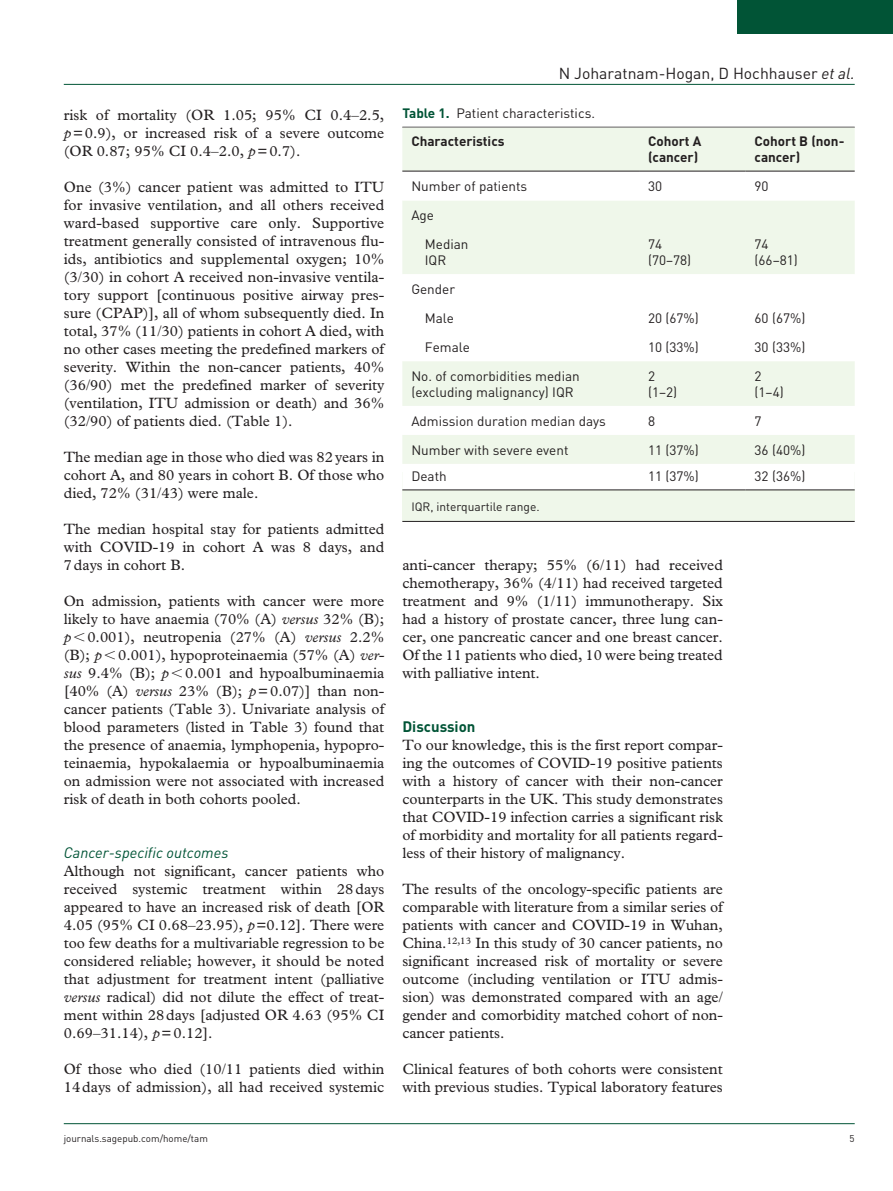
<style>
.page{position:relative;width:893px;height:1191px;background:#fff}
.page>*{position:absolute;margin:0;border:0;box-sizing:border-box;transform-origin:0 0}
.t1{font:15.75px "DIN";color:#231f20}
.t2{font:15px/18px "Plantin Std";color:#231f20;text-align:justify}
.t3{font:italic 15px "DIN";color:#015436}
.t4{font:700 15px "DIN";color:#015436}
.t5{font:13.5px/15.8px "DIN";color:#231f20}
.t6{font:700 13.5px/15.8px "DIN";color:#231f20}
.t7{font:12px "DIN";color:#231f20}
.t8{font:9.75px "DIN";color:#231f20}
.s1{font-style:italic}
.s2{font-weight:700;color:#015436}
.s3{font-weight:700}
</style>
<div class="page">
<hr style="left:64px;top:84px;width:791px;height:1px;background:#015436">
<hr style="left:64px;top:1123px;width:791px;height:1px;background:#015436">
<div style="left:738px;top:0;width:155px;height:34px;background:#015436"></div>
<div style="left:402px;top:472px;width:453px;height:48px;background:#eff7ea"></div>
<hr style="left:402px;top:127px;width:453px;height:1px;background:#231f20">
<hr style="left:402px;top:521px;width:453px;height:1px;background:#231f20">
<div style="left:402px;top:128px;width:453px;height:43px;background:#eff7ea"></div>
<div style="left:402px;top:201px;width:453px;height:73px;background:#eff7ea"></div>
<svg style="left:402px;top:361px;width:453px;height:128px;fill:#eff7ea"></svg>
<hr style="left:402px;top:171px;width:237px;height:1px;background:#231f20">
<hr style="left:639px;top:171px;width:107px;height:1px;background:#231f20">
<hr style="left:746px;top:171px;width:109px;height:1px;background:#231f20">
<hr style="left:402px;top:489px;width:237px;height:1px;background:#231f20">
<hr style="left:639px;top:489px;width:107px;height:1px;background:#231f20">
<hr style="left:746px;top:489px;width:109px;height:1px;background:#231f20">
<p class="t2" style="left:64px;top:106px;width:322px">risk of mortality (OR 1.05; 95% CI 0.4–2.5, <span class="s1">p</span>=0.9), or increased risk of a severe outcome (OR 0.87; 95% CI 0.4–2.0, <span class="s1">p</span>=0.7).</p>
<p class="t2" style="left:64px;top:178px;width:322px">One (3%) cancer patient was admitted to ITU for invasive ventilation, and all others received ward-based supportive care only. Supportive treatment generally consisted of intravenous flu&shy;ids, antibiotics and supplemental oxygen; 10% (3/30) in cohort A received non-invasive ventila&shy;tory support [continuous positive airway pres&shy;sure (CPAP)], all of whom subsequently died. In total, 37% (11/30) patients in cohort A died, with no other cases meeting the predefined markers of severity. Within the non-cancer patients, 40% (36/90) met the predefined marker of severity (ventilation, ITU admission or death) and 36% (32/90) of patients died. (Table 1).</p>
<p class="t2" style="left:64px;top:448px;width:322px">The median age in those who died was 82years in cohort A, and 80 years in cohort B. Of those who died, 72% (31/43) were male.</p>
<p class="t2" style="left:64px;top:520px;width:322px">The median hospital stay for patients admitted with COVID-19 in cohort A was 8 days, and 7days in cohort B.</p>
<p class="t2" style="left:64px;top:592px;width:322px">On admission, patients with cancer were more likely to have anaemia (70% (A) <span class="s1">versus</span> 32% (B); <span class="s1">p</span> 0.001), neutropenia (27% (A) <span class="s1">versus</span> 2.2% (B); <span class="s1">p</span> 0.001), hypoproteinaemia (57% (A) <span class="s1">ver&shy;sus</span> 9.4% (B); <span class="s1">p</span> 0.001 and hypoalbuminaemia [40% (A) <span class="s1">versus</span> 23% (B); <span class="s1">p</span>=0.07)] than non&shy;cancer patients (Table 3). Univariate analysis of blood parameters (listed in Table 3) found that the presence of anaemia, lymphopenia, hypopro&shy;teinaemia, hypokalaemia or hypoalbuminaemia on admission were not associated with increased risk of death in both cohorts pooled.</p>
<p class="t3" style="left:64px;top:843px;width:166px">Cancer-specific outcomes</p>
<p class="t2" style="left:64px;top:862px;width:322px">Although not significant, cancer patients who received systemic treatment within 28days appeared to have an increased risk of death [OR 4.05 (95% CI 0.68–23.95), <span class="s1">p</span>=0.12]. There were too few deaths for a multivariable regression to be considered reliable; however, it should be noted that adjustment for treatment intent (palliative <span class="s1">versus</span> radical) did not dilute the effect of treat&shy;ment within 28days [adjusted OR 4.63 (95% CI 0.69–31.14), <span class="s1">p</span>=0.12].</p>
<p class="t2" style="left:64px;top:1060px;width:322px">Of those who died (10/11 patients died within<br>14days of admission), all had received systemic</p>
<p class="t1" style="left:559px;top:63px;width:297px">N Joharatnam-Hogan, D Hochhauser <span class="s1">et al.</span></p>
<p class="t5" style="left:411px;top:98px;width:185px;line-height:28.5px;text-indent:-9px"><span class="s2">Table 1.</span> Patient characteristics.<br><span class="s3">Characteristics</span></p>
<p class="t6" style="left:648px;top:133px;width:55px">Cohort A (cancer)</p>
<p class="t6" style="left:755px;top:133px;width:91px">Cohort B (non&shy;cancer)</p>
<p class="t5" style="left:411px;top:178px;width:117px">Number of patients</p>
<p class="t5" style="left:648px;top:178px;width:16px">30</p>
<p class="t5" style="left:755px;top:178px;width:16px">90</p>
<p class="t5" style="left:425px;top:201px;width:45px;line-height:29px;text-indent:-14px">Age<br>Median</p>
<p class="t5" style="left:425px;top:252px;width:23px">IQR</p>
<p class="t5" style="left:648px;top:236px;width:45px">74 (70–78)</p>
<p class="t5" style="left:755px;top:236px;width:45px">74 (66–81)</p>
<p class="t5" style="left:411px;top:275px;width:45px;line-height:29px;text-align:right">Gender<br>Male</p>
<p class="t5" style="left:648px;top:310px;width:52px">20 (67%)</p>
<p class="t5" style="left:755px;top:310px;width:52px">60 (67%)</p>
<p class="t5" style="left:425px;top:339px;width:47px">Female</p>
<p class="t5" style="left:648px;top:339px;width:52px">10 (33%)</p>
<p class="t5" style="left:755px;top:339px;width:52px">30 (33%)</p>
<p class="t5" style="left:411px;top:368px;width:170px">No. of comorbidities median (excluding malignancy) IQR</p>
<p class="t5" style="left:648px;top:368px;width:31px">2 (1–2)</p>
<p class="t5" style="left:755px;top:368px;width:31px">2 (1–4)</p>
<p class="t5" style="left:411px;top:413px;width:196px">Admission duration median days</p>
<p class="t5" style="left:648px;top:413px;width:9px">8</p>
<p class="t5" style="left:755px;top:413px;width:9px">7</p>
<p class="t5" style="left:411px;top:442px;width:159px">Number with severe event</p>
<p class="t5" style="left:648px;top:442px;width:52px">11 (37%)</p>
<p class="t5" style="left:755px;top:442px;width:52px">36 (40%)</p>
<p class="t5" style="left:411px;top:468px;width:37px">Death</p>
<p class="t5" style="left:648px;top:468px;width:52px">11 (37%)</p>
<p class="t5" style="left:755px;top:468px;width:52px">32 (36%)</p>
<p class="t7" style="left:411px;top:499px;width:130px">IQR, interquartile range.</p>
<p class="t2" style="left:402px;top:556px;width:322px">anti-cancer therapy; 55% (6/11) had received chemotherapy, 36% (4/11) had received targeted treatment and 9% (1/11) immunotherapy. Six had a history of prostate cancer, three lung can&shy;cer, one pancreatic cancer and one breast cancer.<br>Of the 11 patients who died, 10 were being treated with palliative intent.</p>
<p class="t4" style="left:402px;top:717px;width:75px">Discussion</p>
<p class="t2" style="left:402px;top:736px;width:322px">To our knowledge, this is the first report compar&shy;ing the outcomes of COVID-19 positive patients with a history of cancer with their non-cancer counterparts in the UK. This study demonstrates that COVID-19 infection carries a significant risk of morbidity and mortality for all patients regard&shy;less of their history of malignancy.</p>
<p class="t2" style="left:402px;top:880px;width:322px">The results of the oncology-specific patients are comparable with literature from a similar series of patients with cancer and COVID-19 in Wuhan, China.<sup>12,13</sup> In this study of 30 cancer patients, no significant increased risk of mortality or severe outcome (including ventilation or ITU admis&shy;sion) was demonstrated compared with an age/ gender and comorbidity matched cohort of non&shy;cancer patients.</p>
<p class="t2" style="left:402px;top:1060px;width:322px">Clinical features of both cohorts were consistent with previous studies. Typical laboratory features</p>
<p class="t8" style="left:64px;top:1132px;width:146px">journals.sagepub.com/home/tam</p>
<p class="t8" style="left:850px;top:1132px;width:7px">5</p>
</div>
